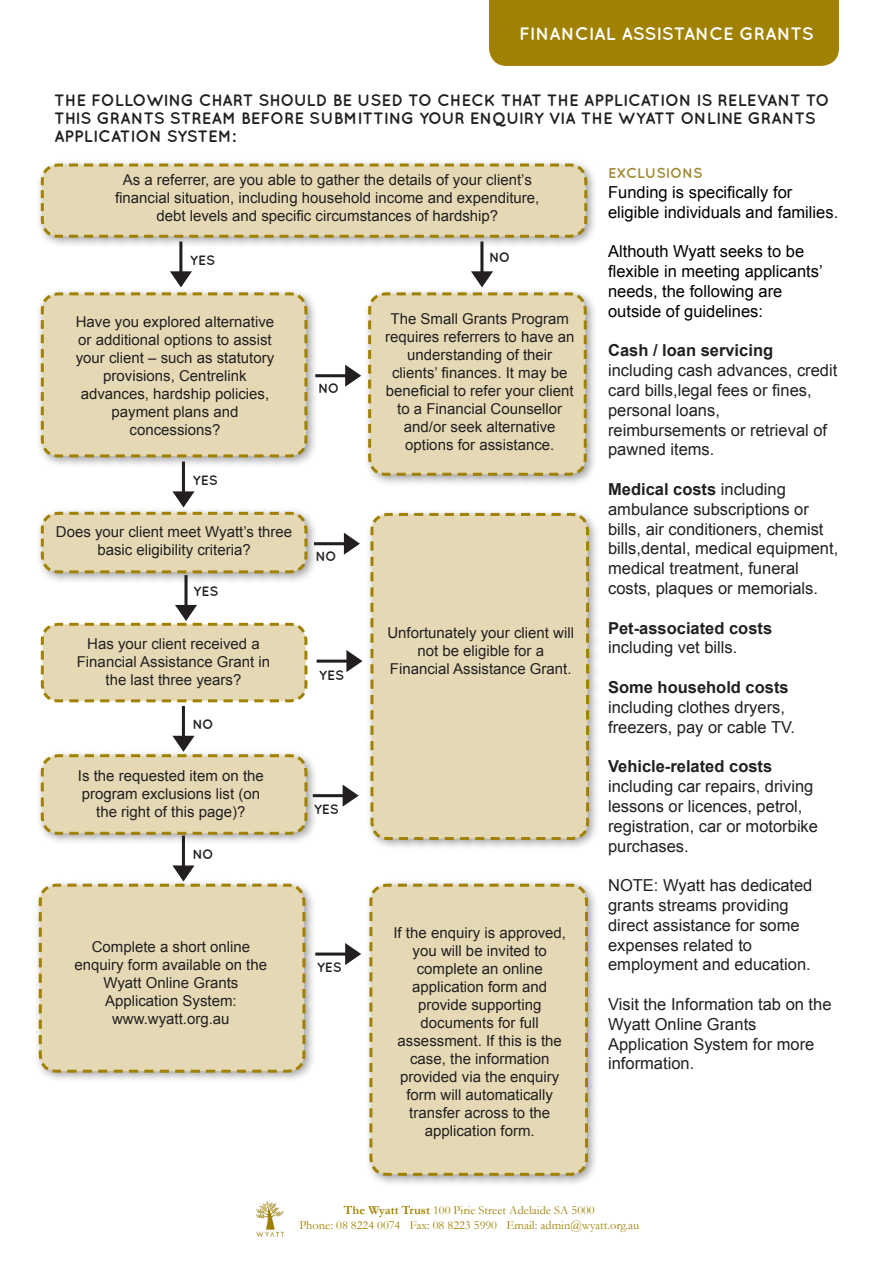
<style>
.page{position:relative;width:893px;height:1263px;background:#fff}
.page>*{position:absolute;margin:0;border:0;box-sizing:border-box;transform-origin:0 0}
.t1{font:700 18px "Quicksand";color:#fff}
.t2{font:16.5px/19.8px "Arial";color:#231f20}
.t3{font:700 16.5px/18px "Quicksand";color:#231f20}
.t4{font:16.5px/19.8px "Arial";color:#000}
.t5{font:700 16.5px "Arial";color:#231f20}
.t6{font:15px/18px "Arial";color:#231f20;text-align:center}
.t7{font:700 14.25px "Quicksand";color:#a08831}
.t8{font:700 13.5px "Quicksand";color:#231f20}
.t9{font:12.3px "Garamond";color:#a08102}
.s1{font-weight:400}
.s2{font-weight:700}
</style>
<div class="page">
<div style="left:489px;top:0;width:350px;height:66px;background:#a08102"></div>
<div style="left:36px;top:158px;width:562px;height:91px;background:#231f20;opacity:.4"></div>
<svg style="left:39px;top:162px;width:550px;height:77px"></svg>
<div style="left:36px;top:287px;width:283px;height:182px;background:#231f20;opacity:.4"></div>
<div style="left:39px;top:291px;width:270px;height:168px;background:#e5d9b5"></div>
<div style="left:36px;top:507px;width:283px;height:77px;background:#231f20;opacity:.4"></div>
<div style="left:36px;top:749px;width:283px;height:97px;background:#231f20;opacity:.4"></div>
<div style="left:34px;top:878px;width:283px;height:206px;background:#231f20;opacity:.4"></div>
<svg style="left:37px;top:882px;width:270px;height:192px"></svg>
<div style="left:363px;top:287px;width:235px;height:200px;background:#231f20;opacity:.4"></div>
<div style="left:365px;top:508px;width:235px;height:343px;background:#231f20;opacity:.4"></div>
<div style="left:369px;top:511px;width:222px;height:330px;background:#e5d9b5"></div>
<hr style="left:314px;top:542px;width:34px;height:3px;background:#231f20">
<svg style="left:344px;top:533px;width:16px;height:22px"></svg>
<hr style="left:179px;top:241px;width:3px;height:34px;background:#231f20">
<svg style="left:66px;top:271px;width:213px;height:24px"></svg>
<hr style="left:480px;top:241px;width:3px;height:34px;background:#231f20">
<svg style="left:367px;top:271px;width:221px;height:206px"></svg>
<hr style="left:182px;top:461px;width:3px;height:34px;background:#231f20">
<svg style="left:39px;top:491px;width:270px;height:84px"></svg>
<svg style="left:184px;top:575px;width:4px;height:30px"></svg>
<svg style="left:40px;top:605px;width:268px;height:98px"></svg>
<hr style="left:182px;top:706px;width:3px;height:33px;background:#231f20">
<svg style="left:39px;top:736px;width:270px;height:100px"></svg>
<hr style="left:315px;top:374px;width:34px;height:3px;background:#231f20">
<svg style="left:345px;top:365px;width:16px;height:22px"></svg>
<hr style="left:317px;top:660px;width:33px;height:3px;background:#231f20">
<svg style="left:346px;top:650px;width:16px;height:22px"></svg>
<hr style="left:182px;top:836px;width:3px;height:33px;background:#231f20">
<svg style="left:64px;top:865px;width:213px;height:22px"></svg>
<div style="left:364px;top:878px;width:235px;height:309px;background:#231f20;opacity:.4"></div>
<div style="left:368px;top:882px;width:221px;height:295px;background:#e5d9b5"></div>
<hr style="left:313px;top:794px;width:33px;height:3px;background:#231f20">
<svg style="left:343px;top:785px;width:16px;height:22px"></svg>
<hr style="left:315px;top:952px;width:34px;height:3px;background:#231f20">
<svg style="left:345px;top:943px;width:16px;height:22px"></svg>
<img style="left:257px;top:1202px;width:27px;height:35px">
<p class="t1" style="left:519px;top:23px;width:296px">FINANCIAL ASSISTANCE GRANTS</p>
<p class="t3" style="left:54px;top:91px;width:777px">THE FOLLOWING CHART SHOULD BE USED TO CHECK THAT THE APPLICATION IS RELEVANT TO<br>THIS GRANTS STREAM BEFORE SUBMITTING YOUR ENQUIRY VIA THE WYATT ONLINE GRANTS<br>APPLICATION SYSTEM:</p>
<p class="t6" style="left:123px;top:171px;width:411px">As a referrer, are you able to gather the details of your client’s</p>
<p class="t6" style="left:115px;top:189px;width:426px">financial situation, including household income and expenditure, debt levels and specific circumstances of hardship?</p>
<p class="t8" style="left:190px;top:252px;width:27px">YES</p>
<p class="t8" style="left:489px;top:249px;width:23px">NO</p>
<p class="t6" style="left:76px;top:313px;width:200px;text-align:left">Have you explored alternative or additional options to assist your client – such as statutory</p>
<p class="t6" style="left:103px;top:367px;width:145px">provisions, Centrelink</p>
<p class="t6" style="left:81px;top:385px;width:190px">advances, hardship policies,</p>
<p class="t6" style="left:112px;top:403px;width:128px">payment plans and</p>
<p class="t6" style="left:130px;top:421px;width:92px">concessions?</p>
<p class="t8" style="left:193px;top:472px;width:27px">YES</p>
<p class="t6" style="left:56px;top:523px;width:238px">Does your client meet Wyatt’s three basic eligibility criteria?</p>
<p class="t8" style="left:193px;top:583px;width:27px">YES</p>
<p class="t6" style="left:87px;top:635px;width:174px">Has your client received a</p>
<p class="t6" style="left:77px;top:653px;width:195px">Financial Assistance Grant in the last three years?</p>
<p class="t8" style="left:193px;top:717px;width:23px">NO</p>
<p class="t6" style="left:78px;top:766px;width:187px">Is the requested item on the</p>
<p class="t6" style="left:82px;top:784px;width:180px">program exclusions list (on the right of this page)?</p>
<p class="t8" style="left:193px;top:846px;width:23px">NO</p>
<p class="t8" style="left:318px;top:380px;width:23px">NO</p>
<p class="t8" style="left:315px;top:548px;width:23px">NO</p>
<p class="t8" style="left:319px;top:667px;width:27px">YES</p>
<p class="t8" style="left:314px;top:801px;width:27px">YES</p>
<p class="t6" style="left:75px;top:938px;width:194px">Complete a short online enquiry form available on the<br>Wyatt Online Grants</p>
<p class="t6" style="left:105px;top:992px;width:133px">Application System:</p>
<p class="t6" style="left:112px;top:1010px;width:119px">www.wyatt.org.au</p>
<p class="t8" style="left:317px;top:959px;width:27px">YES</p>
<p class="t6" style="left:385px;top:310px;width:191px">The Small Grants Program requires referrers to have an</p>
<p class="t6" style="left:407px;top:346px;width:147px">understanding of their</p>
<p class="t6" style="left:386px;top:364px;width:189px">clients’ finances. It may be beneficial to refer your client to a Financial Counsellor and/or seek alternative</p>
<p class="t6" style="left:405px;top:436px;width:151px">options for assistance.</p>
<p class="t6" style="left:387px;top:624px;width:188px">Unfortunately your client will not be eligible for a</p>
<p class="t6" style="left:390px;top:660px;width:183px">Financial Assistance Grant.</p>
<p class="t6" style="left:393px;top:924px;width:174px">If the enquiry is approved, you will be invited to</p>
<p class="t6" style="left:417px;top:960px;width:127px">complete an online</p>
<p class="t6" style="left:412px;top:978px;width:137px">application form and</p>
<p class="t6" style="left:418px;top:996px;width:125px">provide supporting</p>
<p class="t6" style="left:421px;top:1014px;width:120px">documents for full</p>
<p class="t6" style="left:398px;top:1032px;width:166px">assessment. If this is the case, the information</p>
<p class="t6" style="left:400px;top:1068px;width:161px">provided via the enquiry form will automatically transfer across to the</p>
<p class="t6" style="left:425px;top:1122px;width:112px">application form.</p>
<p class="t7" style="left:608px;top:165px;width:96px">EXCLUSIONS</p>
<p class="t4" style="left:608px;top:182px;width:186px">Funding is specifically for</p>
<p class="t4" style="left:608px;top:202px;width:232px">eligible individuals and families.</p>
<p class="t4" style="left:608px;top:242px;width:216px">Althouth Wyatt seeks to be flexible in meeting applicants’ needs, the following are</p>
<p class="t4" style="left:608px;top:301px;width:157px">outside of guidelines:</p>
<p class="t5" style="left:608px;top:340px;width:167px">Cash / loan servicing</p>
<p class="t2" style="left:608px;top:361px;width:231px">including cash advances, credit card bills,legal fees or fines,</p>
<p class="t2" style="left:608px;top:400px;width:113px">personal loans,</p>
<p class="t2" style="left:608px;top:420px;width:221px">reimbursements or retrieval of pawned items.</p>
<p class="t5" style="left:608px;top:478px;width:179px">Medical costs <span class="s1">including</span></p>
<p class="t2" style="left:608px;top:499px;width:232px">ambulance subscriptions or bills, air conditioners, chemist bills,dental, medical equipment,</p>
<p class="t2" style="left:608px;top:559px;width:211px">medical treatment, funeral costs, plaques or memorials.</p>
<p class="t5" style="left:608px;top:617px;width:166px">Pet-associated costs</p>
<p class="t2" style="left:608px;top:638px;width:131px">including vet bills.</p>
<p class="t5" style="left:608px;top:676px;width:182px">Some household costs</p>
<p class="t2" style="left:608px;top:697px;width:178px">including clothes dryers,</p>
<p class="t2" style="left:608px;top:717px;width:189px">freezers, pay or cable TV.</p>
<p class="t5" style="left:608px;top:755px;width:166px">Vehicle-related costs</p>
<p class="t2" style="left:608px;top:776px;width:211px">including car repairs, driving lessons or licences, petrol, registration, car or motorbike purchases.</p>
<p class="t2" style="left:608px;top:875px;width:206px">NOTE: Wyatt has dedicated</p>
<p class="t2" style="left:608px;top:895px;width:182px">grants streams providing</p>
<p class="t2" style="left:608px;top:915px;width:193px">direct assistance for some</p>
<p class="t2" style="left:608px;top:935px;width:145px">expenses related to</p>
<p class="t2" style="left:608px;top:955px;width:204px">employment and education.</p>
<p class="t2" style="left:608px;top:994px;width:225px">Visit the Information tab on the</p>
<p class="t2" style="left:608px;top:1014px;width:150px">Wyatt Online Grants</p>
<p class="t2" style="left:608px;top:1034px;width:208px">Application System for more information.</p>
<p class="t9" style="left:344px;top:1203px;width:252px"><span class="s2">The Wyatt Trust</span> 100 Pirie Street Adelaide SA 5000</p>
<p class="t9" style="left:299px;top:1218px;width:341px">Phone: 08 8224 0074 Fax: 08 8223 5990 Email: admin@wyatt.org.au</p>
</div>
